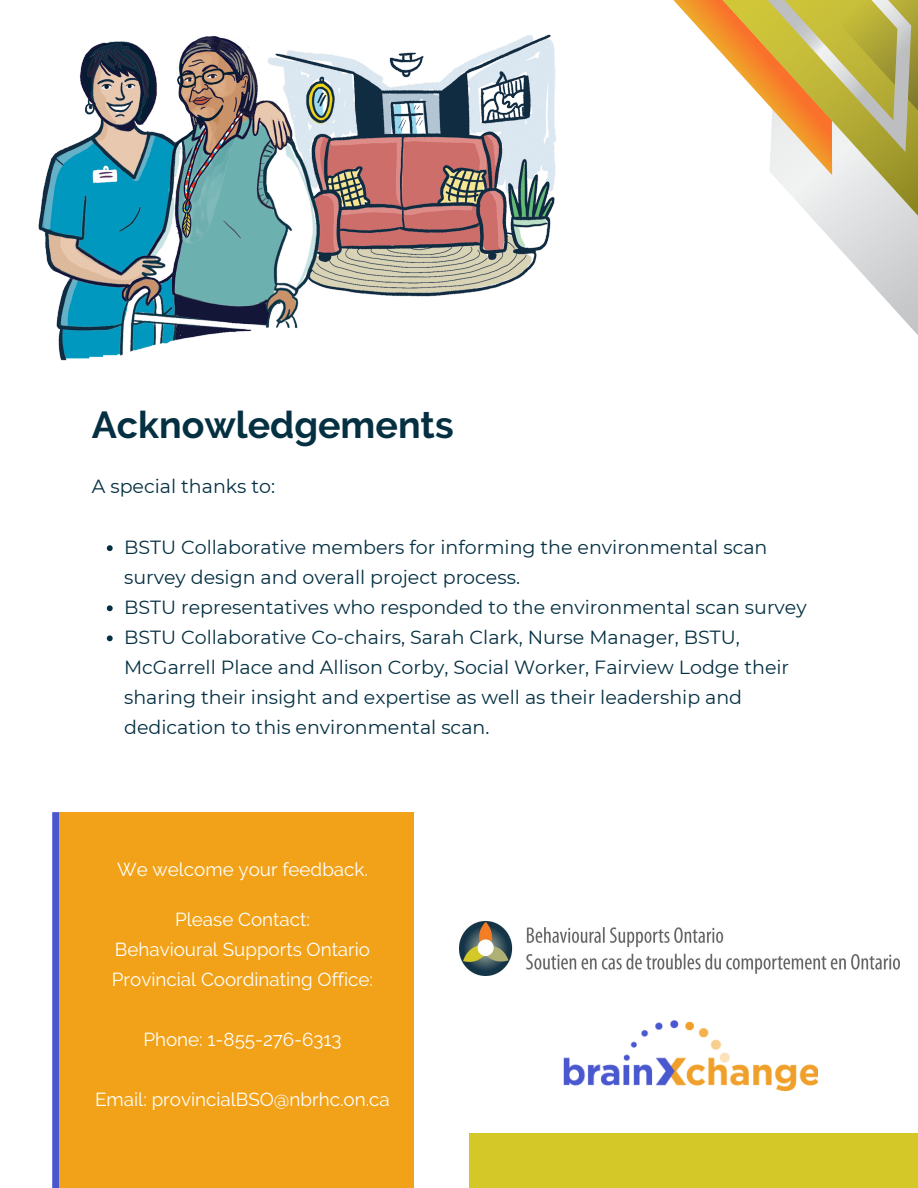
<style>
.page{position:relative;width:918px;height:1188px;background:#fff}
.page>*{position:absolute;margin:0;border:0;box-sizing:border-box;transform-origin:0 0}
.t1{font:700 37.5px "Raleway";color:#053042}
.t2{font:19.05px/30px "Montserrat";color:#053042}
.t3{font:18.75px/29.8px "Raleway";color:#fff}
</style>
<div class="page">
<div style="left:469px;top:1133px;width:449px;height:55px;background:#d3c828"></div>
<div style="left:58px;top:812px;width:355px;height:376px;background:#f2a218"></div>
<div style="left:52px;top:812px;width:7px;height:376px;background:#4857d1"></div>
<img style="left:564px;top:1020px;width:253px;height:71px">
<img style="left:38px;top:34px;width:518px;height:327px">
<svg style="left:107px;top:545px;width:6px;height:6px"></svg>
<svg style="left:107px;top:605px;width:6px;height:6px"></svg>
<svg style="left:107px;top:635px;width:6px;height:6px"></svg>
<svg style="left:835px;top:243px;width:83px;height:92px"></svg>
<svg style="left:773px;top:175px;width:145px;height:68px"></svg>
<svg style="left:673px;top:0;width:245px;height:175px"></svg>
<img style="left:459px;top:922px;width:441px;height:54px">
<p class="t1" style="left:92px;top:403px;width:363px">Acknowledgements</p>
<p class="t2" style="left:92px;top:472px;width:185px">A special thanks to:</p>
<p class="t2" style="left:124px;top:532px;width:645px">BSTU Collaborative members for informing the environmental scan survey design and overall project process.</p>
<p class="t2" style="left:124px;top:592px;width:684px">BSTU representatives who responded to the environmental scan survey</p>
<p class="t2" style="left:124px;top:622px;width:667px">BSTU Collaborative Co-chairs, Sarah Clark, Nurse Manager, BSTU, McGarrell Place and Allison Corby, Social Worker, Fairview Lodge their sharing their insight and expertise as well as their leadership and dedication to this environmental scan.</p>
<p class="t3" style="left:117px;top:855px;width:252px">We welcome your feedback.</p>
<p class="t3" style="left:175px;top:905px;width:136px">Please Contact:</p>
<p class="t3" style="left:112px;top:935px;width:263px">Behavioural Supports Ontario<br>Provincial Coordinating Office:</p>
<p class="t3" style="left:143px;top:1024px;width:200px">Phone: 1-855-276-6313</p>
<p class="t3" style="left:95px;top:1084px;width:296px">Email: provincialBSO@nbrhc.on.ca</p>
</div>
